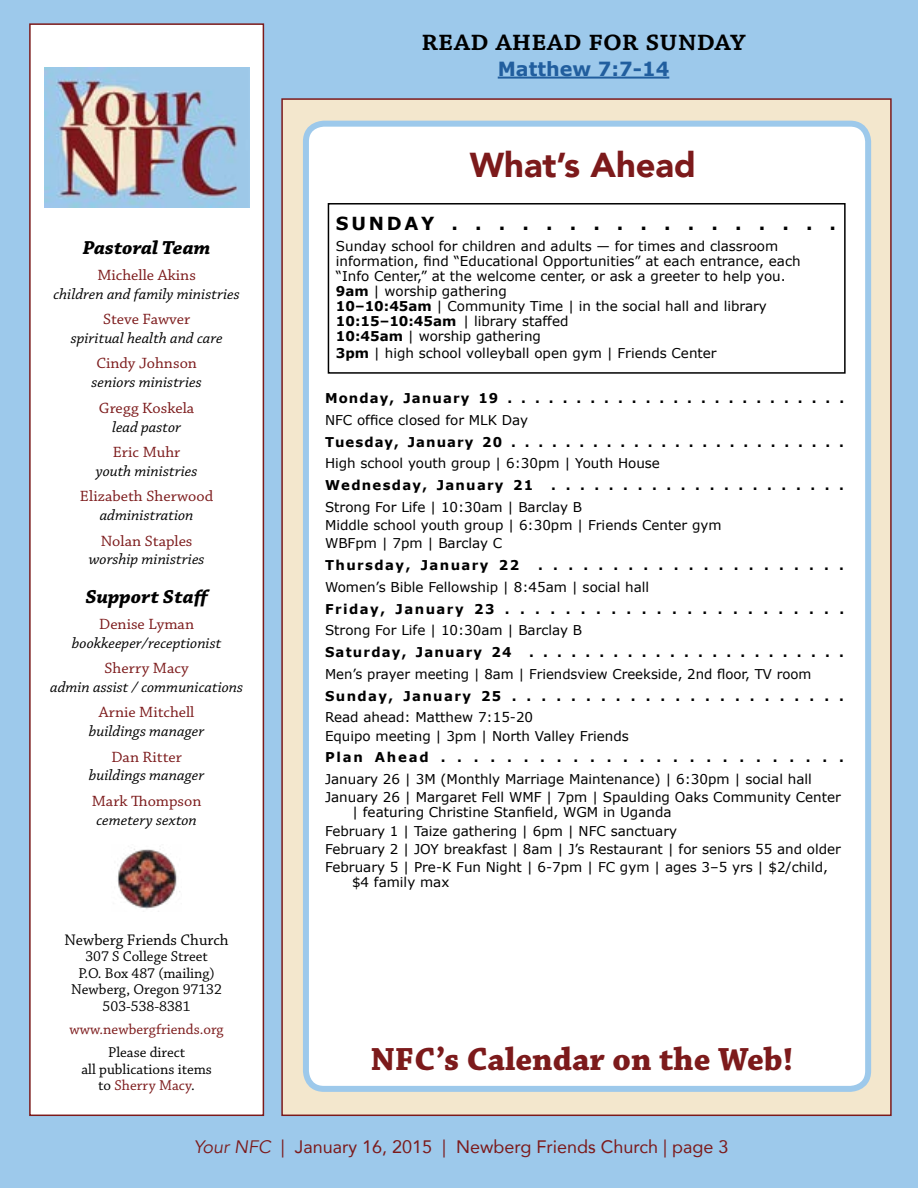
<style>
.page{position:relative;width:918px;height:1188px;background:#9dc9eb}
.page>*{position:absolute;margin:0;border:0;box-sizing:border-box;transform-origin:0 0}
.t1{font:900 34.5px "Avenir";color:#7c1a1b}
.t2{font:700 33.75px "Chaparral Pro";color:#7c1a1b}
.t3{font:600 30px "Chaparral Pro";color:#000}
.t4{font:italic 700 19.8px "Chaparral Pro";color:#000;scale:1.04 1}
.t5{font:700 19.5px "Verdana";color:#215e9e}
.t6{font:18px "Avenir";color:#7c1a1b}
.t7{font:700 18px "Verdana";letter-spacing:.15em;color:#000}
.t8{font:16.2px "Chaparral Pro";color:#000}
.t9{font:italic 15.6px "Chaparral Pro";color:#000;scale:1.04 1}
.t10{font:15.6px "Chaparral Pro";color:#7c1a1b;scale:1.04 1}
.t11{font:15px/16.5px "Chaparral Pro";color:#000;text-align:center}
.t12{font:15px "Chaparral Pro";color:#7c1a1b}
.t13{font:13.5px/18.3px "Verdana";color:#000}
.t14{font:700 13.5px "Verdana";letter-spacing:.095em;color:#000}
.t15{font:700 13.5px "Verdana";letter-spacing:.135em;color:#000}
.s1{color:#7c1a1b}
.s2{font-weight:700}
.s3{font-style:italic}
</style>
<div class="page">
<div style="left:29px;top:23px;width:235px;height:1093px;background:#fff;border:2px solid #7c1a1b"></div>
<img style="left:44px;top:68px;width:205px;height:139px">
<img style="left:117px;top:849px;width:63px;height:63px">
<hr style="left:498px;top:77px;width:171px;height:2px;background:#215e9e">
<div style="left:281px;top:98px;width:611px;height:1018px;background:#f3e7cd;border:2px solid #7c1a1b"></div>
<div style="left:306px;top:124px;width:562px;height:965px;background:#fff;border-radius:18px"></div>
<div style="left:303px;top:121px;width:568px;height:971px;border:6px solid #9dc9eb;border-radius:18px"></div>
<div style="left:328px;top:203px;width:518px;height:171px;border:2px solid #000"></div>
<h3 class="t3" style="left:422px;top:24px;width:326px">read ahead for sunday</h3>
<h3 class="t5" style="left:498px;top:57px;width:173px">Matthew 7:7-14</h3>
<h3 class="t4" style="left:83px;top:236px;width:124px">Pastoral Team</h3>
<p class="t10" style="left:97px;top:266px;width:96px">Michelle Akins</p>
<p class="t9" style="left:54px;top:285px;width:181px">children and family ministries</p>
<p class="t10" style="left:103px;top:311px;width:85px">Steve Fawver</p>
<p class="t9" style="left:71px;top:329px;width:148px">spiritual health and care</p>
<p class="t10" style="left:96px;top:355px;width:98px">Cindy Johnson</p>
<p class="t9" style="left:92px;top:374px;width:107px">seniors ministries</p>
<p class="t10" style="left:99px;top:399px;width:93px">Gregg Koskela</p>
<p class="t9" style="left:112px;top:418px;width:68px">lead pastor</p>
<p class="t10" style="left:113px;top:444px;width:66px">Eric Muhr</p>
<p class="t9" style="left:96px;top:462px;width:99px">youth ministries</p>
<p class="t10" style="left:80px;top:488px;width:130px">Elizabeth Sherwood</p>
<p class="t9" style="left:100px;top:507px;width:92px">administration</p>
<p class="t10" style="left:101px;top:532px;width:90px">Nolan Staples</p>
<p class="t9" style="left:89px;top:551px;width:113px">worship ministries</p>
<h3 class="t4" style="left:85px;top:586px;width:121px">Support Staff</h3>
<p class="t10" style="left:99px;top:615px;width:93px">Denise Lyman</p>
<p class="t9" style="left:72px;top:634px;width:145px">bookkeeper/receptionist</p>
<p class="t10" style="left:104px;top:660px;width:83px">Sherry Macy</p>
<p class="t9" style="left:50px;top:678px;width:187px">admin assist / communications</p>
<p class="t10" style="left:99px;top:704px;width:94px">Arnie Mitchell</p>
<p class="t9" style="left:89px;top:723px;width:113px">buildings manager</p>
<p class="t10" style="left:112px;top:748px;width:69px">Dan Ritter</p>
<p class="t9" style="left:89px;top:767px;width:113px">buildings manager</p>
<p class="t10" style="left:92px;top:793px;width:107px">Mark Thompson</p>
<p class="t9" style="left:96px;top:811px;width:98px">cemetery sexton</p>
<p class="t8" style="left:65px;top:931px;width:166px">Newberg Friends Church</p>
<p class="t11" style="left:71px;top:949px;width:152px">307 S College Street<br>P.O. Box 487 (mailing)<br>Newberg, Oregon 97132<br>503-538-8381</p>
<p class="t12" style="left:70px;top:1021px;width:156px">www.newbergfriends.org</p>
<p class="t11" style="left:81px;top:1045px;width:132px">Please direct<br>all publications items to <span class="s1">Sherry Macy</span>.</p>
<h1 class="t1" style="left:470px;top:135px;width:228px">What’s Ahead</h1>
<h3 class="t7" style="left:336px;top:212px;width:502px">SUNDAY.................</h3>
<p class="t13" style="left:336px;top:238px;width:466px;line-height:15.1px">Sunday school for children and adults — for times and classroom information, find “Educational Opportunities” at each entrance, each “Info Center,” at the welcome center, or ask a greeter to help you.<br><span class="s2">9am</span> | worship gathering<br><span class="s2">10–10:45am</span> | Community Time | in the social hall and library <span class="s2">10:15–10:45am</span> | library staffed<br><span class="s2">10:45am</span> | worship gathering<br><span class="s2">3pm</span> | high school volleyball open gym | Friends Center</p>
<p class="t14" style="left:325px;top:390px;width:521px">Monday, January 19 . . . . . . . . . . . . . . . . . . . . . . . . .</p>
<p class="t13" style="left:325px;top:410px;width:205px">NFC office closed for MLK Day</p>
<p class="t14" style="left:325px;top:433px;width:520px">Tuesday, January 20 . . . . . . . . . . . . . . . . . . . . . . . . .</p>
<p class="t13" style="left:325px;top:454px;width:336px">High school youth group | 6:30pm | Youth House</p>
<p class="t14" style="left:325px;top:477px;width:210px">Wednesday, January 21</p>
<p class="t14" style="left:551px;top:477px;width:294px">.....................</p>
<p class="t13" style="left:325px;top:497px;width:398px">Strong For Life | 10:30am | Barclay B<br>Middle school youth group | 6:30pm | Friends Center gym<br>WBFpm | 7pm | Barclay C</p>
<p class="t14" style="left:325px;top:557px;width:196px">Thursday, January 22</p>
<p class="t14" style="left:538px;top:557px;width:307px">.....................</p>
<p class="t13" style="left:325px;top:577px;width:326px">Women’s Bible Fellowship | 8:45am | social hall</p>
<p class="t14" style="left:325px;top:600px;width:521px">Friday,January23.......................</p>
<p class="t13" style="left:325px;top:621px;width:259px">Strong For Life | 10:30am | Barclay B</p>
<p class="t14" style="left:325px;top:644px;width:188px">Saturday, January 24</p>
<p class="t14" style="left:529px;top:644px;width:317px">.......................</p>
<p class="t13" style="left:325px;top:664px;width:488px">Men’s prayer meeting | 8am | Friendsview Creekside, 2nd floor, TV room</p>
<p class="t14" style="left:325px;top:687px;width:521px">Sunday, January 25.......................</p>
<p class="t13" style="left:325px;top:708px;width:305px">Read ahead: Matthew 7:15-20<br>Equipo meeting | 3pm | North Valley Friends</p>
<p class="t15" style="left:325px;top:749px;width:520px">PlanAhead.........................</p>
<p class="t13" style="left:325px;top:770px;width:517px">January 26 | 3M (Monthly Marriage Maintenance) | 6:30pm | social hall<br>January 26 | Margaret Fell WMF | 7pm | Spaulding Oaks Community Center</p>
<p class="t13" style="left:325px;top:803px;width:517px;text-indent:27px">| featuring Christine Stanfield, WGM in Uganda<br>February 1 | Taize gathering | 6pm | NFC sanctuary<br>February 2 | JOY breakfast | 8am | J’s Restaurant | for seniors 55 and older February 5 | Pre-K Fun Night | 6-7pm | FC gym | ages 3–5 yrs | $2/child,</p>
<p class="t13" style="left:352px;top:873px;width:99px">$4 family max</p>
<h2 class="t2" style="left:371px;top:1040px;width:424px">NFC’s Calendar on the Web!</h2>
<h3 class="t6" style="left:194px;top:1132px;width:536px"><span class="s3">Your NFC</span> | January 16, 2015 | Newberg Friends Church | page 3</h3>
</div>
